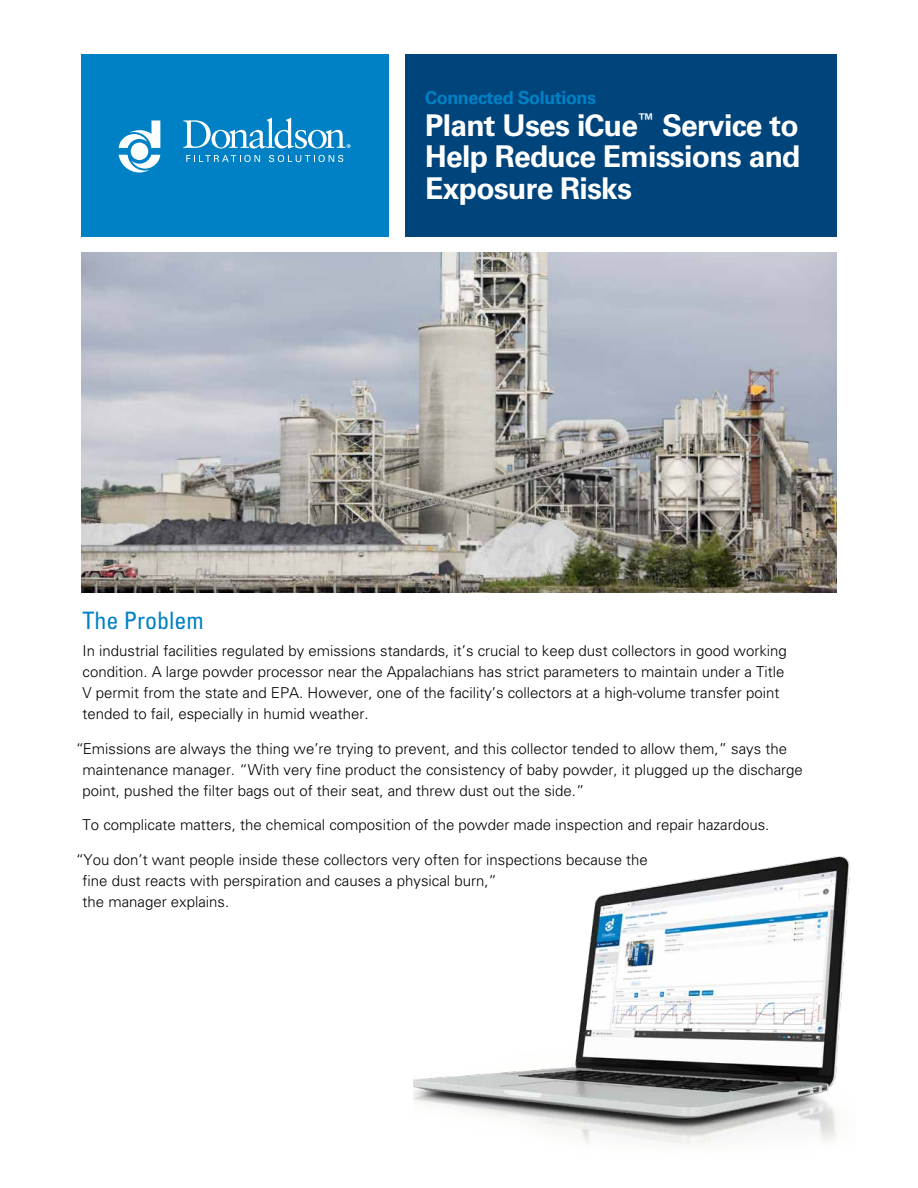
<style>
.page{position:relative;width:918px;height:1188px;background:#fff}
.page>*{position:absolute;margin:0;border:0;box-sizing:border-box;transform-origin:0 0}
.t1{font:700 30px/31.5px "Univers LT Std";letter-spacing:-.025em;color:#fff;text-align:justify}
.t2{font:condensed 24px "Univers LT Std";color:#0081c6}
.t3{font:700 18px "Univers LT Std";letter-spacing:-.025em;color:#0081c6}
.t4{font:300 15px/21px "Univers LT Std";color:#000}
</style>
<div class="page">
<div style="left:81px;top:54px;width:307px;height:182px;background:#0081c6"></div>
<svg style="left:186px;top:155px;width:74px;height:7px"></svg>
<svg style="left:269px;top:155px;width:74px;height:7px"></svg>
<svg style="left:119px;top:120px;width:41px;height:52px"></svg>
<svg style="left:183px;top:118px;width:168px;height:30px"></svg>
<div style="left:405px;top:54px;width:432px;height:182px;background:#00447c"></div>
<img style="left:81px;top:252px;width:756px;height:340px">
<img style="left:413px;top:857px;width:438px;height:288px">
<p class="t3" style="left:425px;top:88px;width:172px">Connected Solutions</p>
<h1 class="t1" style="left:425px;top:110px;width:377px">Plant Uses iCue<sup>™</sup> Service to Help Reduce Emissions and Exposure Risks</h1>
<h2 class="t2" style="left:83px;top:605px;width:123px">The Problem</h2>
<p class="t4" style="left:83px;top:641px;width:706px">In industrial facilities regulated by emissions standards, it’s crucial to keep dust collectors in good working condition. A large powder processor near the Appalachians has strict parameters to maintain under a Title V permit from the state and EPA. However, one of the facility’s collectors at a high-volume transfer point tended to fail, especially in humid weather.</p>
<p class="t4" style="left:83px;top:738px;width:722px;text-indent:-7px">“Emissions are always the thing we’re trying to prevent, and this collector tended to allow them,” says the maintenance manager. “With very fine product the consistency of baby powder, it plugged up the discharge point, pushed the filter bags out of their seat, and threw dust out the side.”</p>
<p class="t4" style="left:83px;top:815px;width:688px">To complicate matters, the chemical composition of the powder made inspection and repair hazardous.</p>
<p class="t4" style="left:83px;top:849px;width:567px;text-indent:-7px">“You don’t want people inside these collectors very often for inspections because the fine dust reacts with perspiration and causes a physical burn,”<br>the manager explains.</p>
</div>
